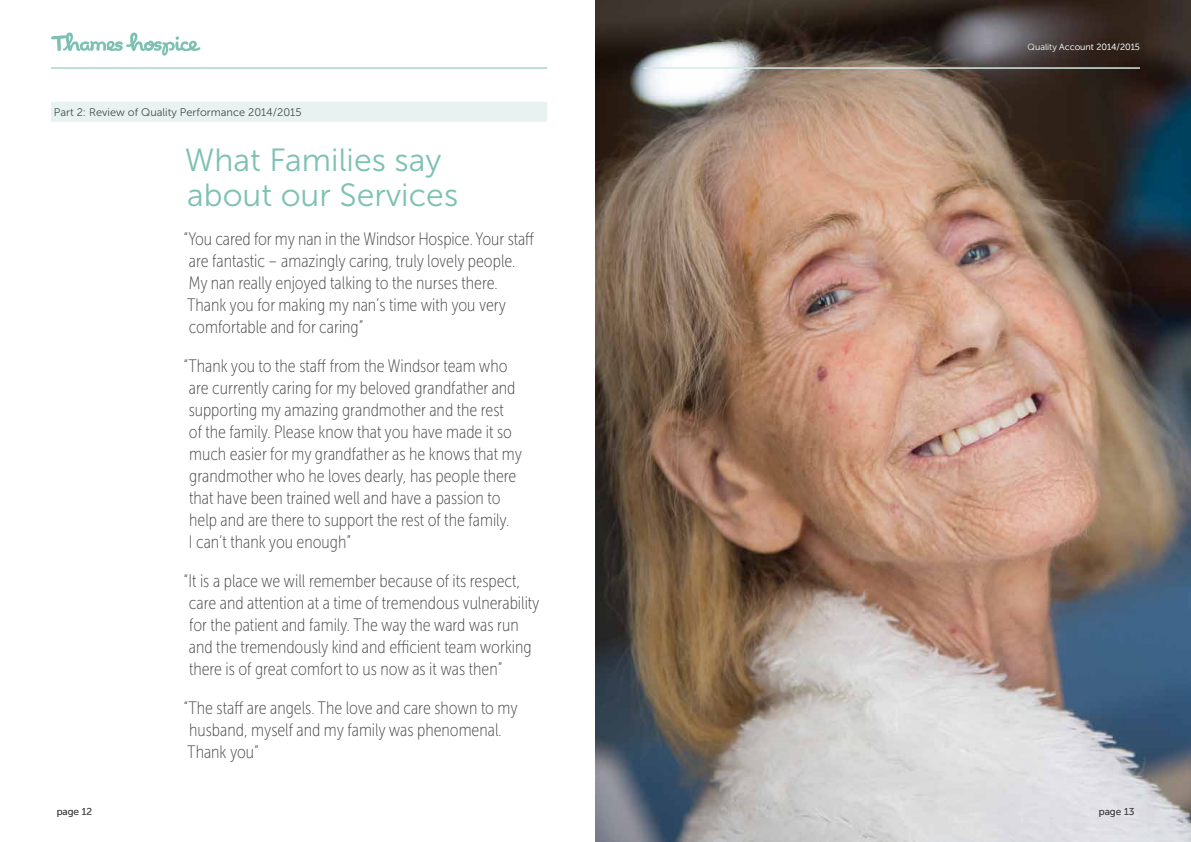
<style>
.page{position:relative;width:1191px;height:842px;background:#fff}
.page>*{position:absolute;margin:0;border:0;box-sizing:border-box;transform-origin:0 0}
.t1{font:32px/35px "Museo Sans 300";color:#7dc1b2}
.t2{font:18px/22px "Museo Sans Cond 100";color:#4a4a49}
.t3{font:11px "Museo Sans 300";color:#4a4a49}
.t4{font:10px "Museo Sans 300";color:#4a4a49}
.t5{font:9px "Museo Sans 300";color:#fff}
</style>
<div class="page">
<img style="left:595px;top:0;width:596px;height:842px">
<div style="left:51px;top:102px;width:496px;height:20px;background:#e8f3f1"></div>
<hr style="left:51px;top:68px;width:496px;height:1px;background:#7dc1b2">
<svg style="left:51px;top:32px;width:149px;height:24px"></svg>
<hr style="left:643px;top:68px;width:497px;height:1px;background:#fff">
<p class="t3" style="left:54px;top:106px;width:249px">Part 2: Review of Quality Performance 2014/2015</p>
<h1 class="t1" style="left:185px;top:143px;width:275px">What Families say about our Services</h1>
<p class="t2" style="left:184px;top:228px;width:352px">“You cared for my nan in the Windsor Hospice. Your staff are fantastic – amazingly caring, truly lovely people.<br>My nan really enjoyed talking to the nurses there.<br>Thank you for making my nan’s time with you very comfortable and for caring”</p>
<p class="t2" style="left:184px;top:355px;width:340px">“Thank you to the staff from the Windsor team who are currently caring for my beloved grandfather and supporting my amazing grandmother and the rest<br>of the family. Please know that you have made it so much easier for my grandfather as he knows that my grandmother who he loves dearly, has people there that have been trained well and have a passion to help and are there to support the rest of the family.<br>I can’t thank you enough”</p>
<p class="t2" style="left:184px;top:570px;width:357px">“It is a place we will remember because of its respect, care and attention at a time of tremendous vulnerability for the patient and family. The way the ward was run and the tremendously kind and efficient team working there is of great comfort to us now as it was then”</p>
<p class="t2" style="left:184px;top:697px;width:336px">“The staff are angels. The love and care shown to my husband, myself and my family was phenomenal.<br>Thank you”</p>
<p class="t5" style="left:1027px;top:42px;width:114px">Quality Account 2014/2015</p>
<p class="t4" style="left:57px;top:807px;width:37px">page 12</p>
<p class="t4" style="left:1098px;top:807px;width:37px">page 13</p>
</div>
